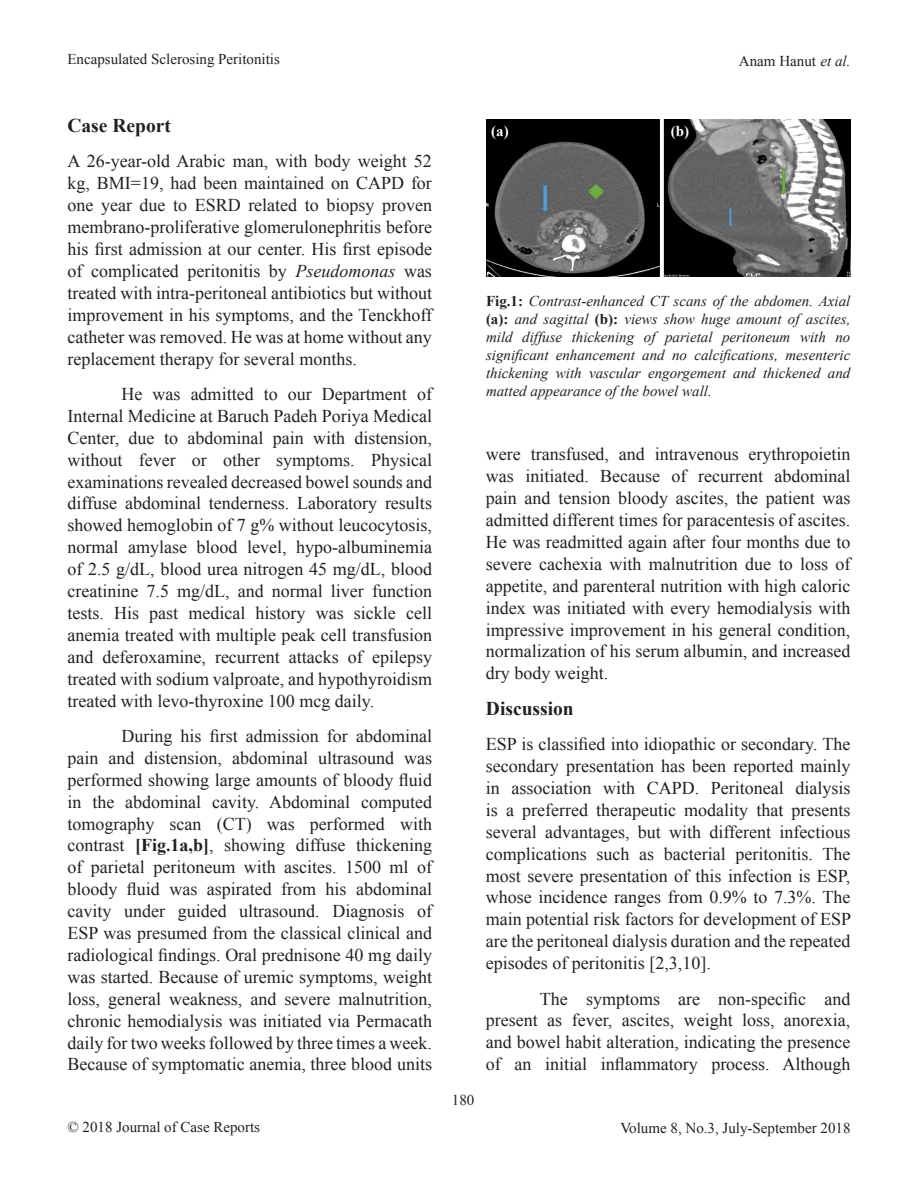
<style>
.page{position:relative;width:918px;height:1188px;background:#fff}
.page>*{position:absolute;margin:0;border:0;box-sizing:border-box;transform-origin:0 0}
.t1{font:700 19.5px "Times New Roman";color:#231f20}
.t2{font:18px/21.9px "Times New Roman";color:#231f20;text-align:justify}
.t3{font:italic 15px/18px "Times New Roman";color:#231f20;text-align:justify}
.t4{font:15px "Times New Roman";color:#231f20}
.t5{font:700 15px "Times New Roman";color:#fff}
.s1{font-style:italic}
.s2{font-weight:700}
.s3{font-weight:700;font-style:normal}
</style>
<div class="page">
<img style="left:486px;top:119px;width:364px;height:158px">
<p class="t4" style="left:68px;top:49px;width:214px">Encapsulated Sclerosing Peritonitis</p>
<p class="t4" style="left:739px;top:51px;width:113px">Anam Hanut <span class="s1">et al.</span></p>
<p class="t1" style="left:68px;top:112px;width:105px">Case Report</p>
<p class="t2" style="left:68px;top:150px;width:366px">A 26-year-old Arabic man, with body weight 52 kg, BMI=19, had been maintained on CAPD for one year due to ESRD related to biopsy proven membrano-proliferative glomerulonephritis before his first admission at our center. His first episode of complicated peritonitis by <span class="s1">Pseudomonas</span> was treated with intra-peritoneal antibiotics but without improvement in his symptoms, and the Tenckhoff catheter was removed. He was at home without any replacement therapy for several months.</p>
<p class="t2" style="left:68px;top:383px;width:366px;text-indent:54px">He was admitted to our Department of Internal Medicine at Baruch Padeh Poriya Medical Center, due to abdominal pain with distension, without fever or other symptoms. Physical examinations revealed decreased bowel sounds and diffuse abdominal tenderness. Laboratory results showed hemoglobin of 7 g% without leucocytosis, normal amylase blood level, hypo-albuminemia of 2.5 g/dL, blood urea nitrogen 45 mg/dL, blood creatinine 7.5 mg/dL, and normal liver function tests. His past medical history was sickle cell anemia treated with multiple peak cell transfusion and deferoxamine, recurrent attacks of epilepsy treated with sodium valproate, and hypothyroidism treated with levo-thyroxine 100 mcg daily.</p>
<p class="t2" style="left:68px;top:725px;width:366px;text-indent:54px">During his first admission for abdominal pain and distension, abdominal ultrasound was performed showing large amounts of bloody fluid in the abdominal cavity. Abdominal computed tomography scan (CT) was performed with contrast <span class="s2">[Fig.1a,b]</span>, showing diffuse thickening of parietal peritoneum with ascites. 1500 ml of bloody fluid was aspirated from his abdominal cavity under guided ultrasound. Diagnosis of ESP was presumed from the classical clinical and radiological findings. Oral prednisone 40 mg daily was started. Because of uremic symptoms, weight loss, general weakness, and severe malnutrition, chronic hemodialysis was initiated via Permacath daily for two weeks followed by three times a week.<br>Because of symptomatic anemia, three blood units</p>
<p class="t5" style="left:491px;top:121px;width:19px">(a)</p>
<p class="t5" style="left:671px;top:121px;width:20px">(b)</p>
<p class="t3" style="left:486px;top:292px;width:366px"><span class="s3">Fig.1:</span> Contrast-enhanced CT scans of the abdomen. Axial <span class="s3">(a):</span> and sagittal <span class="s3">(b):</span> views show huge amount of ascites, mild diffuse thickening of parietal peritoneum with no significant enhancement and no calcifications, mesenteric thickening with vascular engorgement and thickened and matted appearance of the bowel wall.</p>
<p class="t4" style="left:452px;top:1090px;width:24px">180</p>
<p class="t2" style="left:486px;top:443px;width:366px">were transfused, and intravenous erythropoietin was initiated. Because of recurrent abdominal pain and tension bloody ascites, the patient was admitted different times for paracentesis of ascites.<br>He was readmitted again after four months due to severe cachexia with malnutrition due to loss of appetite, and parenteral nutrition with high caloric index was initiated with every hemodialysis with impressive improvement in his general condition, normalization of his serum albumin, and increased dry body weight.</p>
<p class="t1" style="left:486px;top:695px;width:89px">Discussion</p>
<p class="t2" style="left:486px;top:733px;width:367px">ESP is classified into idiopathic or secondary. The secondary presentation has been reported mainly in association with CAPD. Peritoneal dialysis is a preferred therapeutic modality that presents several advantages, but with different infectious complications such as bacterial peritonitis. The most severe presentation of this infection is ESP, whose incidence ranges from 0.9% to 7.3%. The main potential risk factors for development of ESP are the peritoneal dialysis duration and the repeated episodes of peritonitis [2,3,10].</p>
<p class="t2" style="left:486px;top:987px;width:366px;text-indent:54px">The symptoms are non-specific and present as fever, ascites, weight loss, anorexia, and bowel habit alteration, indicating the presence of an initial inflammatory process. Although</p>
<p class="t4" style="left:68px;top:1117px;width:194px">© 2018 Journal of Case Reports</p>
<p class="t4" style="left:620px;top:1118px;width:232px">Volume 8, No.3, July-September 2018</p>
</div>
